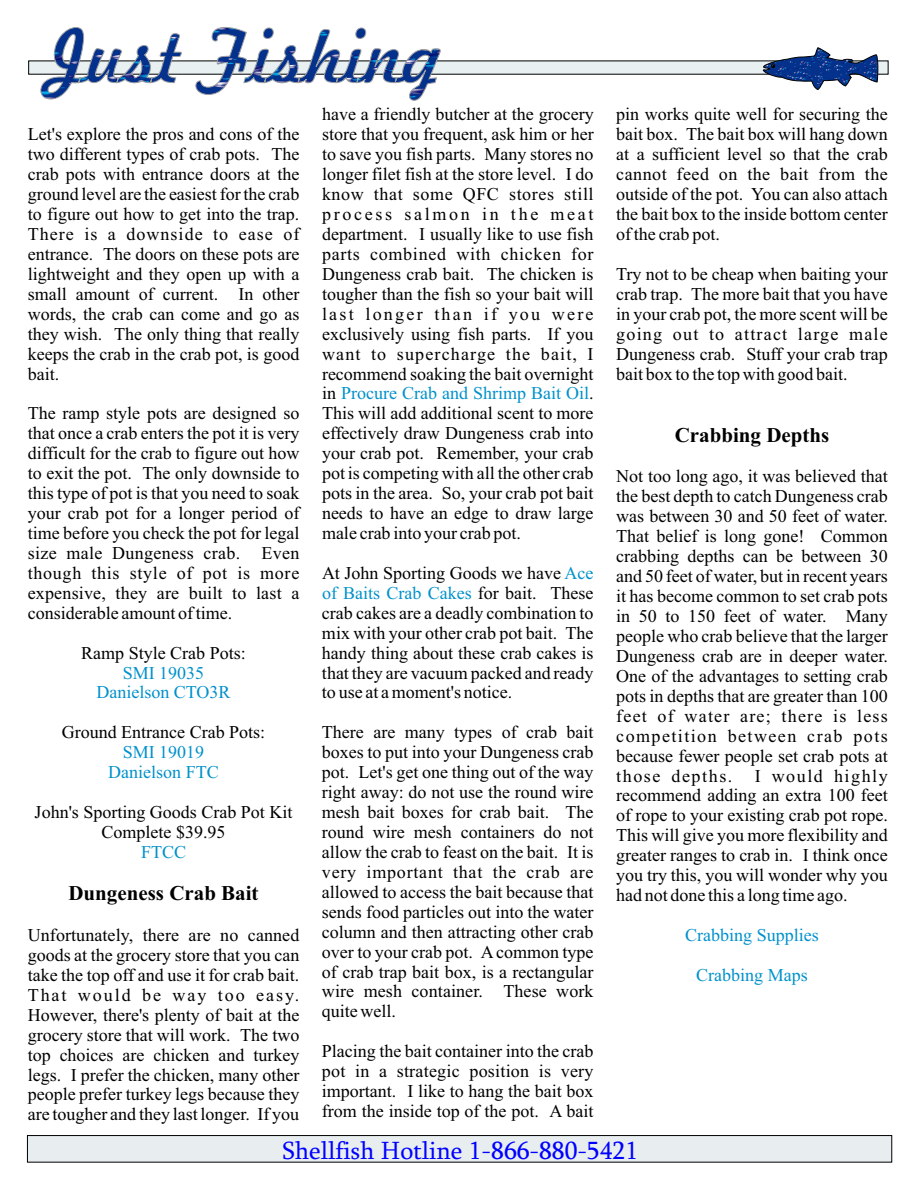
<style>
.page{position:relative;width:918px;height:1188px;background:#fff}
.page>*{position:absolute;margin:0;border:0;box-sizing:border-box;transform-origin:0 0}
.t1{font:25.5px "Sylfaen";color:#00f}
.t2{font:700 21px "Times New Roman";color:#000}
.t3{font:18px/20px "Times New Roman";color:#000;text-align:justify}
.t4{font:18px/20px "Times New Roman";color:#0091cb;text-align:center}
.s1{color:#0091cb}
</style>
<div class="page">
<div style="left:27px;top:1135px;width:865px;height:27px;background:#e8eef0;border:1px solid #000"></div>
<div style="left:28px;top:61px;width:860px;height:13px;background:#e8f0f1"></div>
<svg style="left:41px;top:27px;width:400px;height:74px"></svg>
<svg style="left:763px;top:47px;width:115px;height:43px"></svg>
<p class="t3" style="left:28px;top:126px;width:273px">Let's explore the pros and cons of the two different types of crab pots. The crab pots with entrance doors at the ground level are the easiest for the crab to figure out how to get into the trap.<br>There is a downside to ease of entrance. The doors on these pots are lightweight and they open up with a small amount of current. In other words, the crab can come and go as they wish. The only thing that really keeps the crab in the crab pot, is good bait.</p>
<p class="t3" style="left:28px;top:405px;width:273px">The ramp style pots are designed so that once a crab enters the pot it is very difficult for the crab to figure out how to exit the pot. The only downside to this type of pot is that you need to soak your crab pot for a longer period of time before you check the pot for legal size male Dungeness crab. Even though this style of pot is more expensive, they are built to last a considerable amount of time.</p>
<p class="t3" style="left:81px;top:644px;width:166px">Ramp Style Crab Pots:</p>
<p class="t4" style="left:96px;top:664px;width:136px">SMI 19035<br>Danielson CTO3R</p>
<p class="t3" style="left:62px;top:724px;width:205px">Ground Entrance Crab Pots:</p>
<p class="t4" style="left:108px;top:744px;width:112px">SMI 19019<br>Danielson FTC</p>
<p class="t3" style="left:35px;top:804px;width:259px;text-align:center">John's Sporting Goods Crab Pot Kit<br>Complete $39.95</p>
<p class="t4" style="left:141px;top:844px;width:47px">FTCC</p>
<p class="t2" style="left:68px;top:886px;width:192px">Dungeness Crab Bait</p>
<p class="t3" style="left:28px;top:927px;width:273px">Unfortunately, there are no canned goods at the grocery store that you can take the top off and use it for crab bait.<br>That would be way too easy.<br>However, there's plenty of bait at the grocery store that will work. The two top choices are chicken and turkey legs. I prefer the chicken, many other people prefer turkey legs because they are tougher and they last longer. If you</p>
<p class="t3" style="left:322px;top:106px;width:273px">have a friendly butcher at the grocery store that you frequent, ask him or her to save you fish parts. Many stores no longer filet fish at the store level. I do know that some QFC stores still process salmon in the meat department. I usually like to use fish parts combined with chicken for Dungeness crab bait. The chicken is tougher than the fish so your bait will last longer than if you were exclusively using fish parts. If you want to supercharge the bait, I recommend soaking the bait overnight in <span class="s1">Procure Crab and Shrimp Bait Oil</span>.<br>This will add additional scent to more effectively draw Dungeness crab into your crab pot. Remember, your crab pot is competing with all the other crab pots in the area. So, your crab pot bait needs to have an edge to draw large male crab into your crab pot.</p>
<p class="t3" style="left:322px;top:565px;width:273px">At John Sporting Goods we have <span class="s1">Ace of Baits Crab Cakes</span> for bait. These crab cakes are a deadly combination to mix with your other crab pot bait. The handy thing about these crab cakes is that they are vacuum packed and ready to use at a moment's notice.</p>
<p class="t3" style="left:322px;top:724px;width:273px">There are many types of crab bait boxes to put into your Dungeness crab pot. Let's get one thing out of the way right away: do not use the round wire mesh bait boxes for crab bait. The round wire mesh containers do not allow the crab to feast on the bait. It is very important that the crab are allowed to access the bait because that sends food particles out into the water column and then attracting other crab over to your crab pot. A common type of crab trap bait box, is a rectangular wire mesh container. These work quite well.</p>
<p class="t3" style="left:322px;top:1043px;width:273px">Placing the bait container into the crab pot in a strategic position is very important. I like to hang the bait box from the inside top of the pot. A bait</p>
<p class="t3" style="left:616px;top:106px;width:273px">pin works quite well for securing the bait box. The bait box will hang down at a sufficient level so that the crab cannot feed on the bait from the outside of the pot. You can also attach the bait box to the inside bottom center of the crab pot.</p>
<p class="t3" style="left:616px;top:266px;width:273px">Try not to be cheap when baiting your crab trap. The more bait that you have in your crab pot, the more scent will be going out to attract large male Dungeness crab. Stuff your crab trap bait box to the top with good bait.</p>
<p class="t2" style="left:675px;top:428px;width:156px">Crabbing Depths</p>
<p class="t3" style="left:616px;top:468px;width:273px">Not too long ago, it was believed that the best depth to catch Dungeness crab was between 30 and 50 feet of water.<br>That belief is long gone! Common crabbing depths can be between 30 and 50 feet of water, but in recent years it has become common to set crab pots in 50 to 150 feet of water. Many people who crab believe that the larger Dungeness crab are in deeper water.<br>One of the advantages to setting crab pots in depths that are greater than 100 feet of water are; there is less competition between crab pots because fewer people set crab pots at those depths. I would highly recommend adding an extra 100 feet of rope to your existing crab pot rope.<br>This will give you more flexibility and greater ranges to crab in. I think once you try this, you will wonder why you had not done this a long time ago.</p>
<p class="t4" style="left:685px;top:927px;width:135px">Crabbing Supplies</p>
<p class="t4" style="left:696px;top:967px;width:113px">Crabbing Maps</p>
<h1 class="t1" style="left:282px;top:1140px;width:357px">Shellfish Hotline 1-866-880-5421</h1>
</div>
